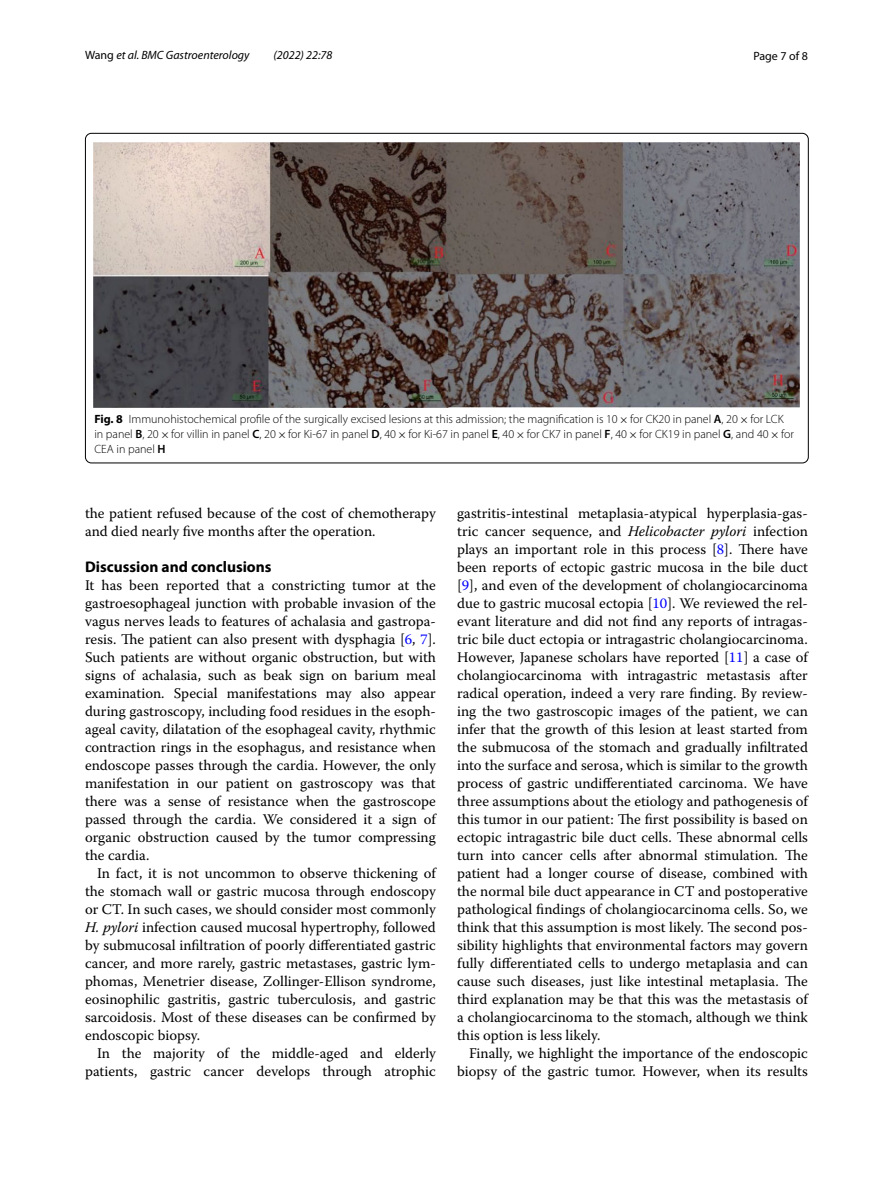
<style>
.page{position:relative;width:893px;height:1187px;background:#fff}
.page>*{position:absolute;margin:0;border:0;box-sizing:border-box;transform-origin:0 0}
.t1{font:700 15.45px "Myriad Pro";color:#000}
.t2{font:14.7px/18px "Warnock Pro";color:#000;text-align:justify}
.t3{font:300 12px/15px "Myriad Pro";color:#000}
.t4{font:italic 12px "Myriad Pro";color:#000}
.t5{font:12px "Myriad Pro";color:#000}
.s1{font-style:normal}
.s2{font-weight:700}
.s3{font-family:"MTSY";font-weight:400}
.s4{font-weight:600}
.s5{color:#00f}
.s6{font-style:italic}
</style>
<div class="page">
<img style="left:94px;top:142px;width:706px;height:265px">
<p class="t4" style="left:85px;top:48px;width:166px"><span class="s1">Wang</span> et al. BMC Gastroenterology</p>
<p class="t4" style="left:274px;top:48px;width:60px">(2022) 22:78</p>
<p class="t5" style="left:753px;top:48px;width:56px">Page 7 of 8</p>
<p class="t3" style="left:94px;top:411px;width:701px"><span class="s2">Fig. 8</span> Immunohistochemical profile of the surgically excised lesions at this admission; the magnification is 10<span class="s3">×</span>for CK20 in panel <span class="s4">A</span>, 20<span class="s3">×</span>for LCK in panel <span class="s4">B</span>, 20<span class="s3">×</span>for villin in panel <span class="s4">C</span>, 20<span class="s3">×</span>for Ki-67 in panel <span class="s4">D</span>, 40<span class="s3">×</span>for Ki-67 in panel <span class="s4">E</span>, 40<span class="s3">×</span>for CK7 in panel <span class="s4">F</span>, 40<span class="s3">×</span>for CK19 in panel <span class="s4">G</span>, and 40<span class="s3">×</span>for<br>CEA in panel <span class="s4">H</span></p>
<p class="t2" style="left:85px;top:504px;width:352px">the patient refused because of the cost of chemotherapy and died nearly five months after the operation.</p>
<p class="t1" style="left:85px;top:557px;width:188px">Discussion and conclusions</p>
<p class="t2" style="left:85px;top:576px;width:352px">It has been reported that a constricting tumor at the gastroesophageal junction with probable invasion of the vagus nerves leads to features of achalasia and gastropa&shy;resis. The patient can also present with dysphagia [<span class="s5">6</span>, <span class="s5">7</span>].<br>Such patients are without organic obstruction, but with signs of achalasia, such as beak sign on barium meal examination. Special manifestations may also appear during gastroscopy, including food residues in the esoph&shy;ageal cavity, dilatation of the esophageal cavity, rhythmic contraction rings in the esophagus, and resistance when endoscope passes through the cardia. However, the only manifestation in our patient on gastroscopy was that there was a sense of resistance when the gastroscope passed through the cardia. We considered it a sign of organic obstruction caused by the tumor compressing the cardia.</p>
<p class="t2" style="left:85px;top:864px;width:352px;text-indent:12px">In fact, it is not uncommon to observe thickening of the stomach wall or gastric mucosa through endoscopy or CT. In such cases, we should consider most commonly <span class="s6">H. pylori</span> infection caused mucosal hypertrophy, followed by submucosal infiltration of poorly differentiated gastric cancer, and more rarely, gastric metastases, gastric lym&shy;phomas, Menetrier disease, Zollinger-Ellison syndrome, eosinophilic gastritis, gastric tuberculosis, and gastric sarcoidosis. Most of these diseases can be confirmed by endoscopic biopsy.</p>
<p class="t2" style="left:85px;top:1044px;width:352px;text-align:right">In the majority of the middle-aged and elderly patients, gastric cancer develops through atrophic</p>
<p class="t2" style="left:457px;top:504px;width:352px">gastritis-intestinal metaplasia-atypical hyperplasia-gas&shy;tric cancer sequence, and <span class="s6">Helicobacter pylori</span> infection plays an important role in this process [<span class="s5">8</span>]. There have been reports of ectopic gastric mucosa in the bile duct [<span class="s5">9</span>], and even of the development of cholangiocarcinoma due to gastric mucosal ectopia [<span class="s5">10</span>]. We reviewed the rel&shy;evant literature and did not find any reports of intragas&shy;tric bile duct ectopia or intragastric cholangiocarcinoma.<br>However, Japanese scholars have reported [<span class="s5">11</span>] a case of cholangiocarcinoma with intragastric metastasis after radical operation, indeed a very rare finding. By review&shy;ing the two gastroscopic images of the patient, we can infer that the growth of this lesion at least started from the submucosa of the stomach and gradually infiltrated into the surface and serosa, which is similar to the growth process of gastric undifferentiated carcinoma. We have three assumptions about the etiology and pathogenesis of this tumor in our patient: The first possibility is based on ectopic intragastric bile duct cells. These abnormal cells turn into cancer cells after abnormal stimulation. The patient had a longer course of disease, combined with the normal bile duct appearance in CT and postoperative pathological findings of cholangiocarcinoma cells. So, we think that this assumption is most likely. The second pos&shy;sibility highlights that environmental factors may govern fully differentiated cells to undergo metaplasia and can cause such diseases, just like intestinal metaplasia. The third explanation may be that this was the metastasis of a cholangiocarcinoma to the stomach, although we think this option is less likely.</p>
<p class="t2" style="left:457px;top:1044px;width:352px;text-align:right">Finally, we highlight the importance of the endoscopic biopsy of the gastric tumor. However, when its results</p>
</div>
